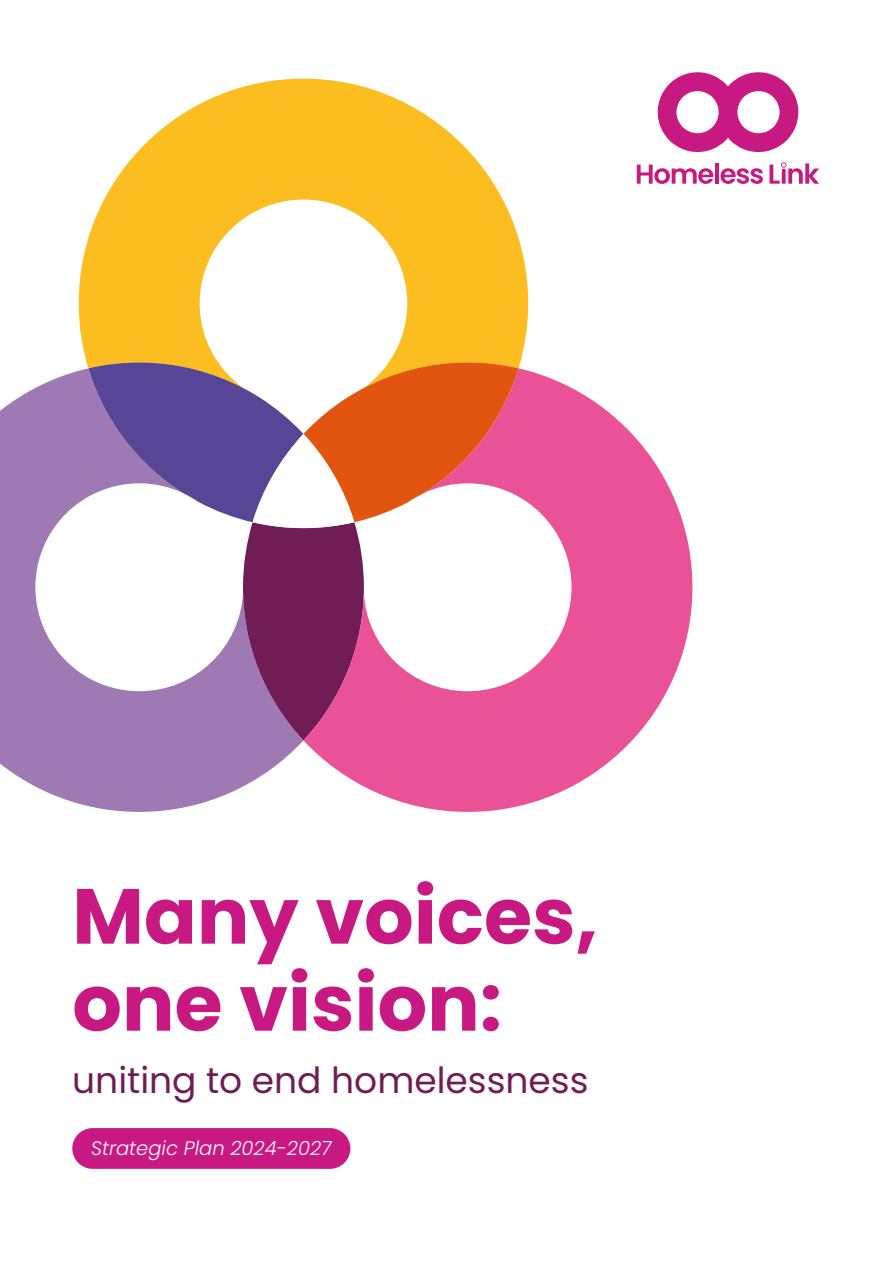
<style>
.page{position:relative;width:893px;height:1263px;background:#fff}
.page>*{position:absolute;margin:0;border:0;box-sizing:border-box;transform-origin:0 0}
.t1{font:700 78px "Poppins";color:#c81983}
.t2{font:36px "Poppins";color:#701d55}
.t3{font:italic 300 19.5px "Poppins";color:#fff}
</style>
<div class="page">
<svg style="left:0;top:370px;width:303px;height:442px;fill:#9f79b4"></svg>
<svg style="left:79px;top:79px;width:449px;height:310px;fill:#fbbd20"></svg>
<svg style="left:88px;top:362px;width:431px;height:378px"></svg>
<svg style="left:303px;top:368px;width:389px;height:444px"></svg>
<svg style="left:637px;top:165px;width:76px;height:19px"></svg>
<hr style="left:715px;top:163px;width:4px;height:21px;background:#c81983">
<svg style="left:720px;top:168px;width:43px;height:16px"></svg>
<svg style="left:769px;top:162px;width:50px;height:22px"></svg>
<svg style="left:658px;top:72px;width:140px;height:80px"></svg>
<div style="left:72px;top:1128px;width:278px;height:41px;background:#c81983;border-radius:20px"></div>
<p class="t1" style="left:72px;top:871px;width:527px">Many voices,</p>
<p class="t1" style="left:72px;top:958px;width:431px">one vision:</p>
<p class="t2" style="left:72px;top:1060px;width:518px">uniting to end homelessness</p>
<p class="t3" style="left:91px;top:1137px;width:242px">Strategic Plan 2024-2027</p>
</div>
